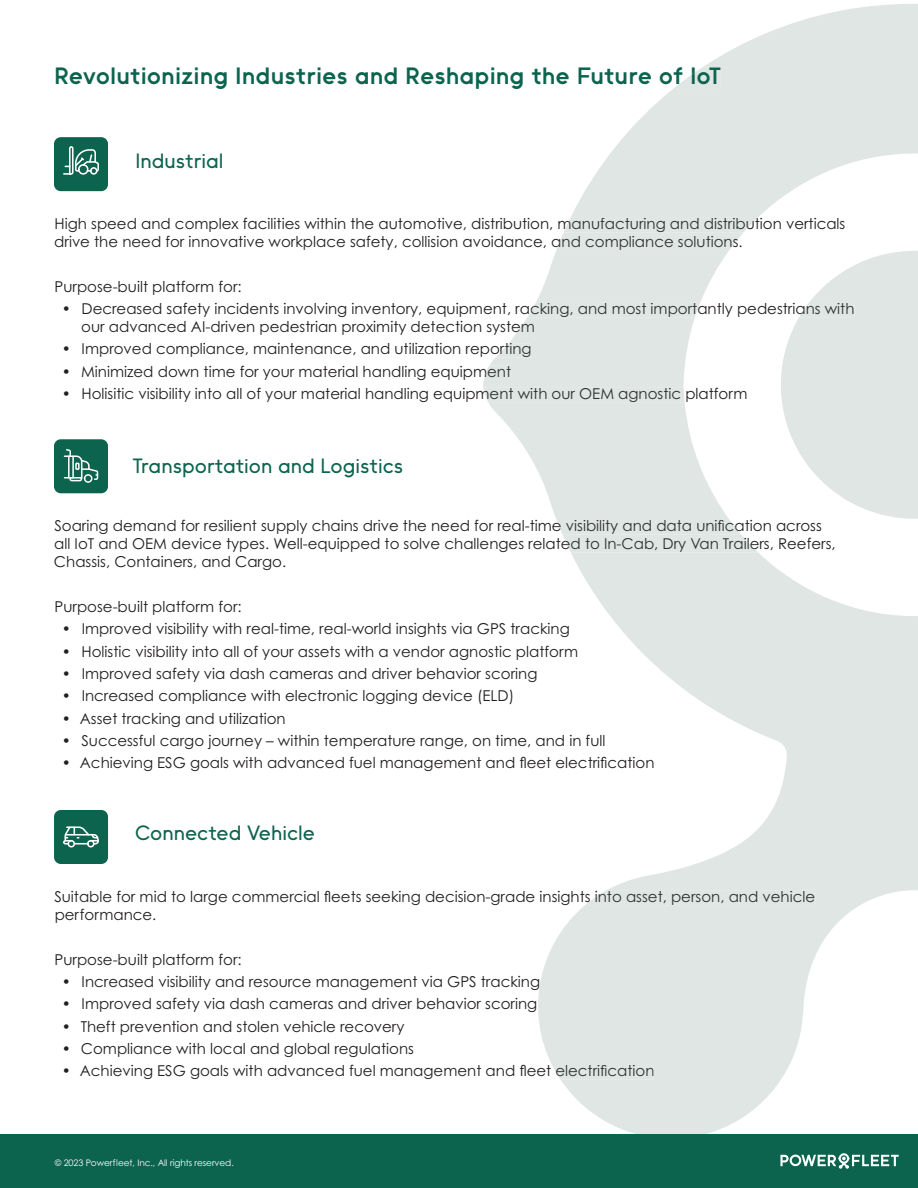
<style>
.page{position:relative;width:918px;height:1188px;background:#fff}
.page>*{position:absolute;margin:0;border:0;box-sizing:border-box;transform-origin:0 0}
.t1{font:700 24px "II Vorkurs";color:#0c644f}
.t2{font:500 21px "II Vorkurs";color:#0c644e}
.t3{font:15px/18px "Century Gothic Pro";color:#2f3032}
.t4{font:15px/22.4px "Century Gothic Pro";color:#231f20}
.t5{font:9px "Century Gothic Pro";letter-spacing:-.01em;color:#fff}
</style>
<div class="page">
<div style="left:0;top:1134px;width:918px;height:54px;background:#0c644f"></div>
<svg style="left:780px;top:1153px;width:119px;height:16px"></svg>
<div style="left:54px;top:810px;width:54px;height:54px;background:#0c644e;border-radius:7px"></div>
<div style="left:87px;top:840px;width:8px;height:8px;border:2px solid #fff;border-radius:50%"></div>
<div style="left:68px;top:840px;width:7px;height:8px;border:2px solid #fff;border-radius:50%"></div>
<svg style="left:63px;top:826px;width:36px;height:19px"></svg>
<div style="left:54px;top:439px;width:54px;height:54px;background:#0c644e;border-radius:7px"></div>
<div style="left:84px;top:474px;width:9px;height:9px;border:1px solid #fff;border-radius:50%"></div>
<svg style="left:64px;top:449px;width:35px;height:33px"></svg>
<div style="left:54px;top:137px;width:54px;height:54px;background:#0c644e;border-radius:7px"></div>
<svg style="left:63px;top:146px;width:36px;height:29px"></svg>
<svg style="left:781px;top:251px;width:137px;height:151px"></svg>
<svg style="left:570px;top:4px;width:348px;height:214px;fill:#e0e6e3"></svg>
<svg style="left:673px;top:67px;width:48px;height:22px"></svg>
<svg style="left:488px;top:402px;width:430px;height:732px;fill:#e0e6e3"></svg>
<div style="left:585px;top:891px;width:230px;height:14px;background:#e0e6e3"></div>
<svg style="left:552px;top:1065px;width:102px;height:14px"></svg>
<svg style="left:557px;top:520px;width:201px;height:32px;background:#e3e8e6"></svg>
<svg style="left:483px;top:218px;width:274px;height:184px"></svg>
<h1 class="t1" style="left:54px;top:62px;width:669px">Revolutionizing Industries and Reshaping the Future of IoT</h1>
<h2 class="t2" style="left:135px;top:149px;width:90px">Industrial</h2>
<p class="t3" style="left:54px;top:215px;width:793px">High speed and complex facilities within the automotive, distribution, manufacturing and distribution verticals drive the need for innovative workplace safety, collision avoidance, and compliance solutions.</p>
<p class="t4" style="left:62px;top:275px;width:181px;text-indent:-7px">Purpose-built platform for: •</p>
<p class="t4" style="left:62px;top:338px;width:11px;text-align:justify">• • •</p>
<p class="t3" style="left:82px;top:300px;width:775px">Decreased safety incidents involving inventory, equipment, racking, and most importantly pedestrians with</p>
<p class="t3" style="left:81px;top:315px;width:455px;line-height:22.4px">our advanced AI-driven pedestrian proximity detection system<br>Improved compliance, maintenance, and utilization reporting<br>Minimized down time for your material handling equipment</p>
<p class="t3" style="left:82px;top:385px;width:667px">Holisitic visibility into all of your material handling equipment with our OEM agnostic platform</p>
<h2 class="t2" style="left:133px;top:453px;width:272px">Transportation and Logistics</h2>
<p class="t3" style="left:54px;top:517px;width:783px">Soaring demand for resilient supply chains drive the need for real-time visibility and data unification across all IoT and OEM device types. Well-equipped to solve challenges related to In-Cab, Dry Van Trailers, Reefers,</p>
<p class="t4" style="left:54px;top:551px;width:234px">Chassis, Containers, and Cargo.</p>
<p class="t4" style="left:55px;top:595px;width:189px">Purpose-built platform for:</p>
<p class="t4" style="left:62px;top:618px;width:510px">• Improved visibility with real-time, real-world insights via GPS tracking</p>
<p class="t4" style="left:62px;top:640px;width:518px">• Holistic visibility into all of your assets with a vendor agnostic platform</p>
<p class="t4" style="left:62px;top:662px;width:477px">• Improved safety via dash cameras and driver behavior scoring</p>
<p class="t4" style="left:62px;top:685px;width:454px">• Increased compliance with electronic logging device (ELD)</p>
<p class="t4" style="left:62px;top:707px;width:225px">• Asset tracking and utilization</p>
<p class="t4" style="left:62px;top:729px;width:545px">• Successful cargo journey – within temperature range, on time, and in full</p>
<p class="t4" style="left:62px;top:751px;width:594px">• Achieving ESG goals with advanced fuel management and fleet electrification</p>
<h2 class="t2" style="left:135px;top:821px;width:181px">Connected Vehicle</h2>
<p class="t3" style="left:54px;top:887px;width:762px">Suitable for mid to large commercial fleets seeking decision-grade insights into asset, person, and vehicle</p>
<p class="t4" style="left:55px;top:903px;width:103px">performance.</p>
<p class="t4" style="left:62px;top:948px;width:181px;text-indent:-7px">Purpose-built platform for: •</p>
<p class="t4" style="left:62px;top:993px;width:477px">• Improved safety via dash cameras and driver behavior scoring</p>
<p class="t4" style="left:62px;top:1015px;width:344px">• Theft prevention and stolen vehicle recovery</p>
<p class="t4" style="left:62px;top:1037px;width:354px">• Compliance with local and global regulations •</p>
<p class="t3" style="left:82px;top:972px;width:460px">Increased visibility and resource management via GPS tracking</p>
<p class="t3" style="left:80px;top:1062px;width:576px">Achieving ESG goals with advanced fuel management and fleet electrification</p>
<p class="t5" style="left:55px;top:1157px;width:181px">© 2023 Powerfleet, Inc., All rights reserved.</p>
</div>
